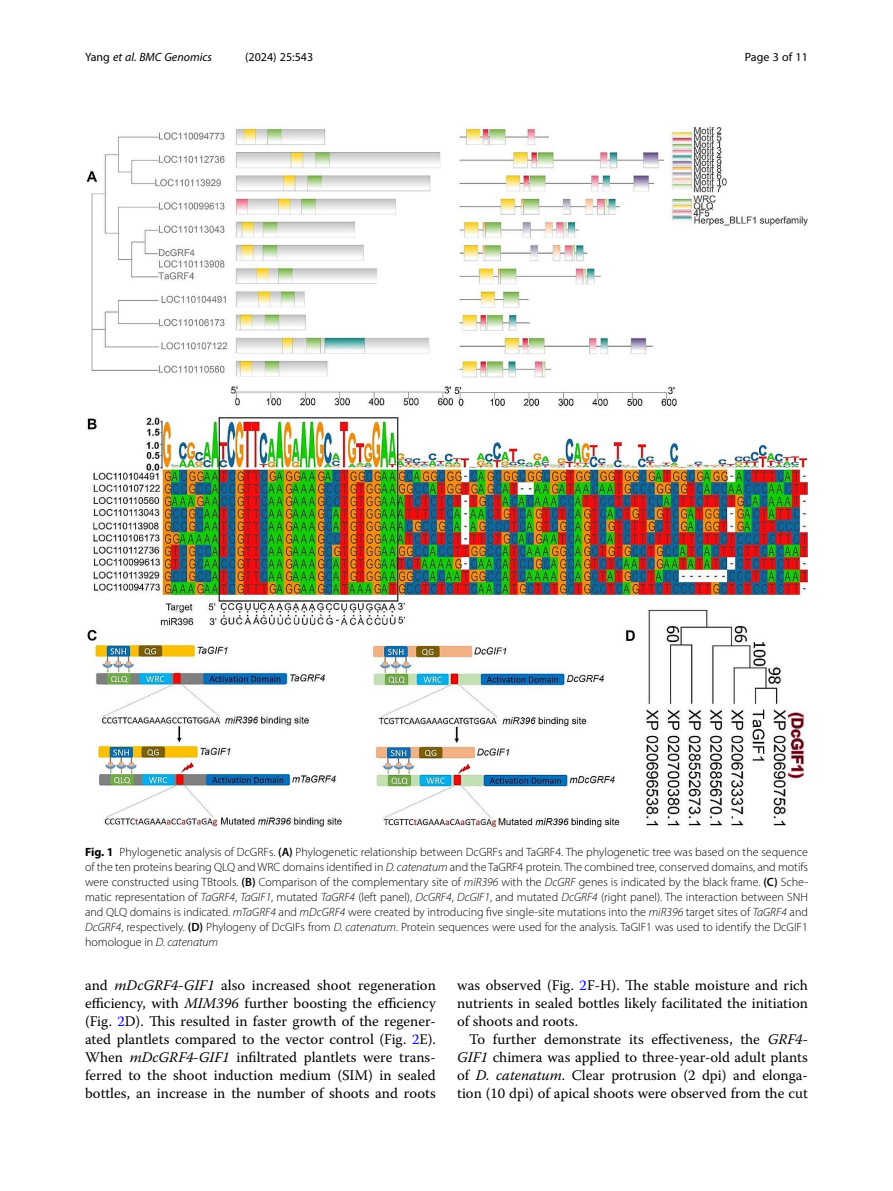
<style>
.page{position:relative;width:893px;height:1191px;background:#fff}
.page>*{position:absolute;margin:0;border:0;box-sizing:border-box;transform-origin:0 0}
.Body_Text{font:14.7px/18px "Warnock Pro";color:#000;text-align:justify}
.Body_Text_Indent{font:14.7px/18px "Warnock Pro";color:#000;text-align:justify}
.Figure_Caption{font:300 12px/15px "Myriad Pro";color:#000;text-align:justify}
.t1{font:12px "Myriad Pro";color:#000}
.t2{font:italic 12px "Myriad Pro";color:#000}
.s1{font-style:normal}
.s2{font-weight:700}
.s3{font-weight:600}
.s4{font-style:italic}
.s5{color:#00f}
</style>
<div class="page">
<img style="left:86px;top:126px;width:722px;height:702px">
<p class="t2" style="left:85px;top:50px;width:129px"><span class="s1">Yang</span> et al. BMC Genomics</p>
<p class="t1" style="left:245px;top:50px;width:70px">(2024) 25:543</p>
<p class="t1" style="left:745px;top:50px;width:65px">Page 3 of 11</p>
<p class="Figure_Caption" style="left:85px;top:844px;width:724px"><span class="s2">Fig. 1</span> Phylogenetic analysis of DcGRFs. <span class="s3">(A)</span> Phylogenetic relationship between DcGRFs and TaGRF4. The phylogenetic tree was based on the sequence of the ten proteins bearing QLQ and WRC domains identified in <span class="s4">D. catenatum</span> and the TaGRF4 protein. The combined tree, conserved domains, and motifs were constructed using TBtools. <span class="s3">(B)</span> Comparison of the complementary site of <span class="s4">miR396</span> with the <span class="s4">DcGRF</span> genes is indicated by the black frame. <span class="s3">(C)</span> Sche&shy;matic representation of <span class="s4">TaGRF4</span>, <span class="s4">TaGIF1</span>, mutated <span class="s4">TaGRF4</span> (left panel), <span class="s4">DcGRF4</span>, <span class="s4">DcGIF1</span>, and mutated <span class="s4">DcGRF4</span> (right panel). The interaction between SNH and QLQ domains is indicated. <span class="s4">mTaGRF4</span> and <span class="s4">mDcGRF4</span> were created by introducing five single-site mutations into the <span class="s4">miR396</span> target sites of <span class="s4">TaGRF4</span> and <span class="s4">DcGRF4</span>, respectively. <span class="s3">(D)</span> Phylogeny of DcGIFs from <span class="s4">D. catenatum</span>. Protein sequences were used for the analysis. TaGIF1 was used to identify the DcGIF1 homologue in <span class="s4">D. catenatum</span></p>
<p class="Body_Text" style="left:85px;top:976px;width:352px">and <span class="s4">mDcGRF4-GIF1</span> also increased shoot regeneration efficiency, with <span class="s4">MIM396</span> further boosting the efficiency (Fig. <span class="s5">2</span>D). This resulted in faster growth of the regener&shy;ated plantlets compared to the vector control (Fig. <span class="s5">2</span>E).<br>When <span class="s4">mDcGRF4-GIF1</span> infiltrated plantlets were trans&shy;ferred to the shoot induction medium (SIM) in sealed bottles, an increase in the number of shoots and roots</p>
<p class="Body_Text" style="left:457px;top:976px;width:352px">was observed (Fig. <span class="s5">2</span>F-H). The stable moisture and rich nutrients in sealed bottles likely facilitated the initiation of shoots and roots.</p>
<p class="Body_Text_Indent" style="left:457px;top:1030px;width:352px;text-indent:12px">To further demonstrate its effectiveness, the <span class="s4">GRF4- GIF1</span> chimera was applied to three-year-old adult plants of <span class="s4">D. catenatum</span>. Clear protrusion (2 dpi) and elonga&shy;tion (10 dpi) of apical shoots were observed from the cut</p>
</div>
